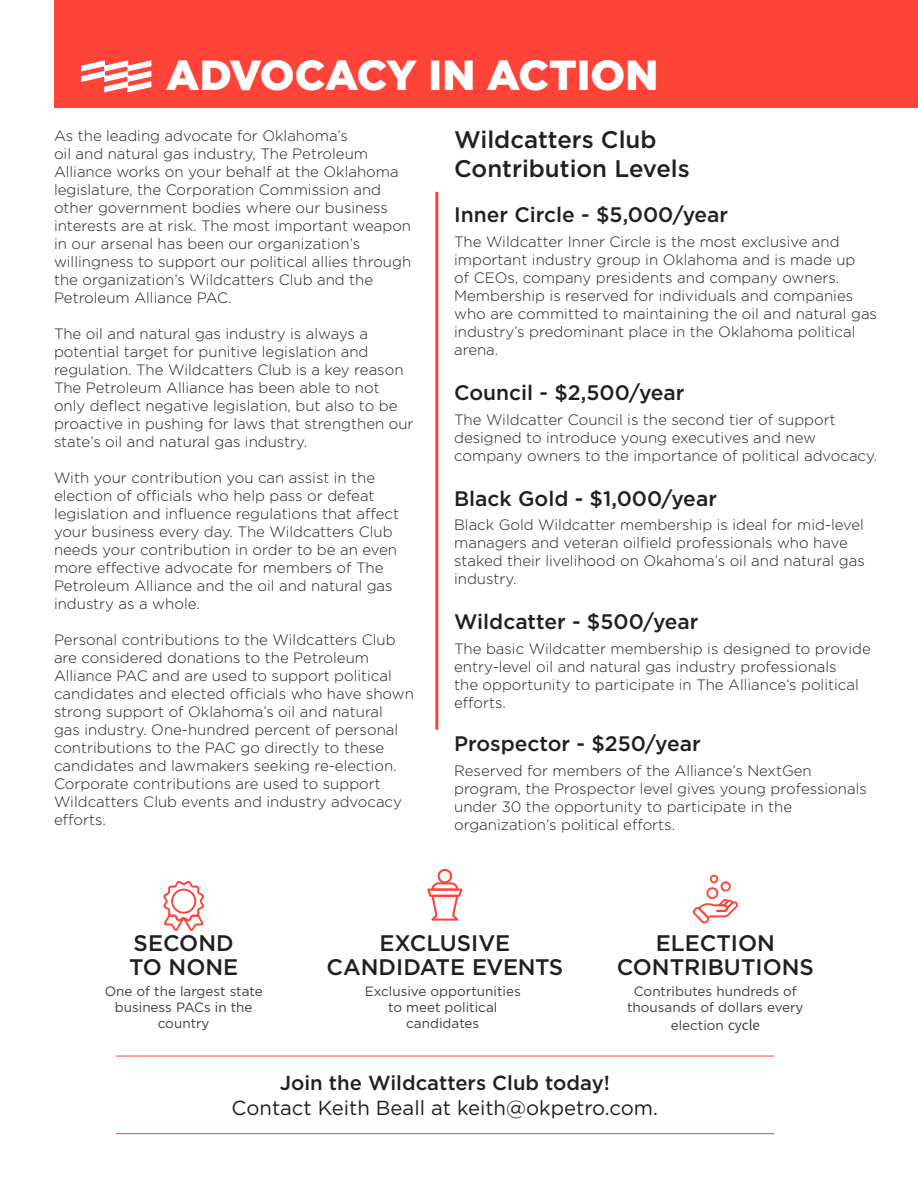
<style>
.page{position:relative;width:918px;height:1188px;background:#fff}
.page>*{position:absolute;margin:0;border:0;box-sizing:border-box;transform-origin:0 0}
.t1{font:900 42px "Gotham";color:#fff}
.t2{font:500 24px "Gotham";color:#231f20}
.Parapgraph_Content{font:500 22.5px/24px "Gotham";color:#231f20;text-align:center}
.t3{font:500 21px "Gotham";color:#231f20}
.t4{font:20.25px/24.3px "Gotham";color:#231f20;text-align:center}
.t5{font:300 15px/18px "Gotham";color:#231f20}
.Parapgraph_Content-2{font:13.5px/16.2px "Gotham";color:#3e3e3f;text-align:center}
.s1{font-family:"Source Sans Pro";font-size:15px;color:#3e3835}
.s2{font-weight:500}
</style>
<div class="page">
<div style="left:54px;top:0;width:864px;height:108px;background:#ff4338"></div>
<svg style="left:81px;top:60px;width:70px;height:32px"></svg>
<svg style="left:163px;top:880px;width:41px;height:51px"></svg>
<div style="left:171px;top:889px;width:25px;height:25px;border:2px solid #ff4338;border-radius:50%"></div>
<div style="left:438px;top:869px;width:14px;height:14px;border:2px solid #ff4338;border-radius:50%"></div>
<svg style="left:427px;top:881px;width:36px;height:40px"></svg>
<svg style="left:692px;top:898px;width:46px;height:26px"></svg>
<div style="left:706px;top:887px;width:12px;height:12px;border:2px solid #ff4338;border-radius:50%"></div>
<div style="left:721px;top:881px;width:10px;height:11px;border:2px solid #ff4338;border-radius:50%"></div>
<div style="left:710px;top:875px;width:8px;height:8px;border:2px solid #ff4338;border-radius:50%"></div>
<hr style="left:116px;top:1056px;width:658px;height:1px;background:#ff4338">
<hr style="left:116px;top:1133px;width:658px;height:1px;background:#ff4338">
<hr style="left:435px;top:192px;width:3px;height:538px;background:#ff4338">
<p class="t1" style="left:166px;top:46px;width:494px">ADVOCACY IN ACTION</p>
<p class="t5" style="left:54px;top:127px;width:359px">As the leading advocate for Oklahoma’s<br>oil and natural gas industry, The Petroleum Alliance works on your behalf at the Oklahoma legislature, the Corporation Commission and other government bodies where our business interests are at risk. The most important weapon in our arsenal has been our organization’s willingness to support our political allies through the organization’s Wildcatters Club and the Petroleum Alliance PAC.</p>
<p class="t5" style="left:54px;top:325px;width:361px">The oil and natural gas industry is always a potential target for punitive legislation and regulation. The Wildcatters Club is a key reason The Petroleum Alliance has been able to not only deflect negative legislation, but also to be proactive in pushing for laws that strengthen our state’s oil and natural gas industry.</p>
<p class="t5" style="left:54px;top:469px;width:347px">With your contribution you can assist in the election of officials who help pass or defeat legislation and influence regulations that affect your business every day. The Wildcatters Club needs your contribution in order to be an even more effective advocate for members of The Petroleum Alliance and the oil and natural gas industry as a whole.</p>
<p class="t5" style="left:54px;top:631px;width:361px">Personal contributions to the Wildcatters Club are considered donations to the Petroleum Alliance PAC and are used to support political candidates and elected officials who have shown strong support of Oklahoma’s oil and natural<br>gas industry. One-hundred percent of personal contributions to the PAC go directly to these candidates and lawmakers seeking re-election.<br>Corporate contributions are used to support Wildcatters Club events and industry advocacy efforts.</p>
<p class="t2" style="left:454px;top:124px;width:204px">Wildcatters Club</p>
<p class="t2" style="left:454px;top:153px;width:237px">Contribution Levels</p>
<p class="t3" style="left:454px;top:201px;width:276px">Inner Circle - $5,000/year</p>
<p class="t5" style="left:454px;top:232px;width:424px">The Wildcatter Inner Circle is the most exclusive and important industry group in Oklahoma and is made up<br>of CEOs, company presidents and company owners.<br>Membership is reserved for individuals and companies who are committed to maintaining the oil and natural gas industry’s predominant place in the Oklahoma political arena.</p>
<p class="t3" style="left:454px;top:379px;width:232px">Council - $2,500/year</p>
<p class="t5" style="left:454px;top:410px;width:424px">The Wildcatter Council is the second tier of support designed to introduce young executives and new company owners to the importance of political advocacy.</p>
<p class="t3" style="left:454px;top:485px;width:264px">Black Gold - $1,000/year</p>
<p class="t5" style="left:454px;top:516px;width:412px">Black Gold Wildcatter membership is ideal for mid-level managers and veteran oilfield professionals who have staked their livelihood on Okahoma’s oil and natural gas industry.</p>
<p class="t3" style="left:454px;top:608px;width:246px">Wildcatter - $500/year</p>
<p class="t5" style="left:454px;top:640px;width:418px">The basic Wildcatter membership is designed to provide entry-level oil and natural gas industry professionals<br>the opportunity to participate in The Alliance’s political efforts.</p>
<p class="t3" style="left:454px;top:730px;width:248px">Prospector - $250/year</p>
<p class="t5" style="left:454px;top:761px;width:414px">Reserved for members of the Alliance’s NextGen program, the Prospector level gives young professionals under 30 the opportunity to participate in the organization’s political efforts.</p>
<p class="Parapgraph_Content" style="left:129px;top:931px;width:111px;text-align:left">SECOND<br>TO NONE</p>
<p class="Parapgraph_Content-2" style="left:105px;top:983px;width:160px">One of the largest state business PACs in the country</p>
<p class="Parapgraph_Content" style="left:326px;top:931px;width:238px">EXCLUSIVE<br>CANDIDATE EVENTS</p>
<p class="Parapgraph_Content-2" style="left:365px;top:983px;width:157px">Exclusive opportunities to meet political candidates</p>
<p class="Parapgraph_Content" style="left:617px;top:931px;width:199px">ELECTION<br>CONTRIBUTIONS</p>
<p class="Parapgraph_Content-2" style="left:627px;top:983px;width:178px">Contributes hundreds of thousands of dollars every</p>
<p class="Parapgraph_Content-2" style="left:671px;top:1017px;width:91px">election <span class="s1">cycle</span></p>
<p class="t4" style="left:232px;top:1071px;width:428px"><span class="s2">Join the Wildcatters Club today!<br></span>Contact Keith Beall at keith@okpetro.com.</p>
</div>
